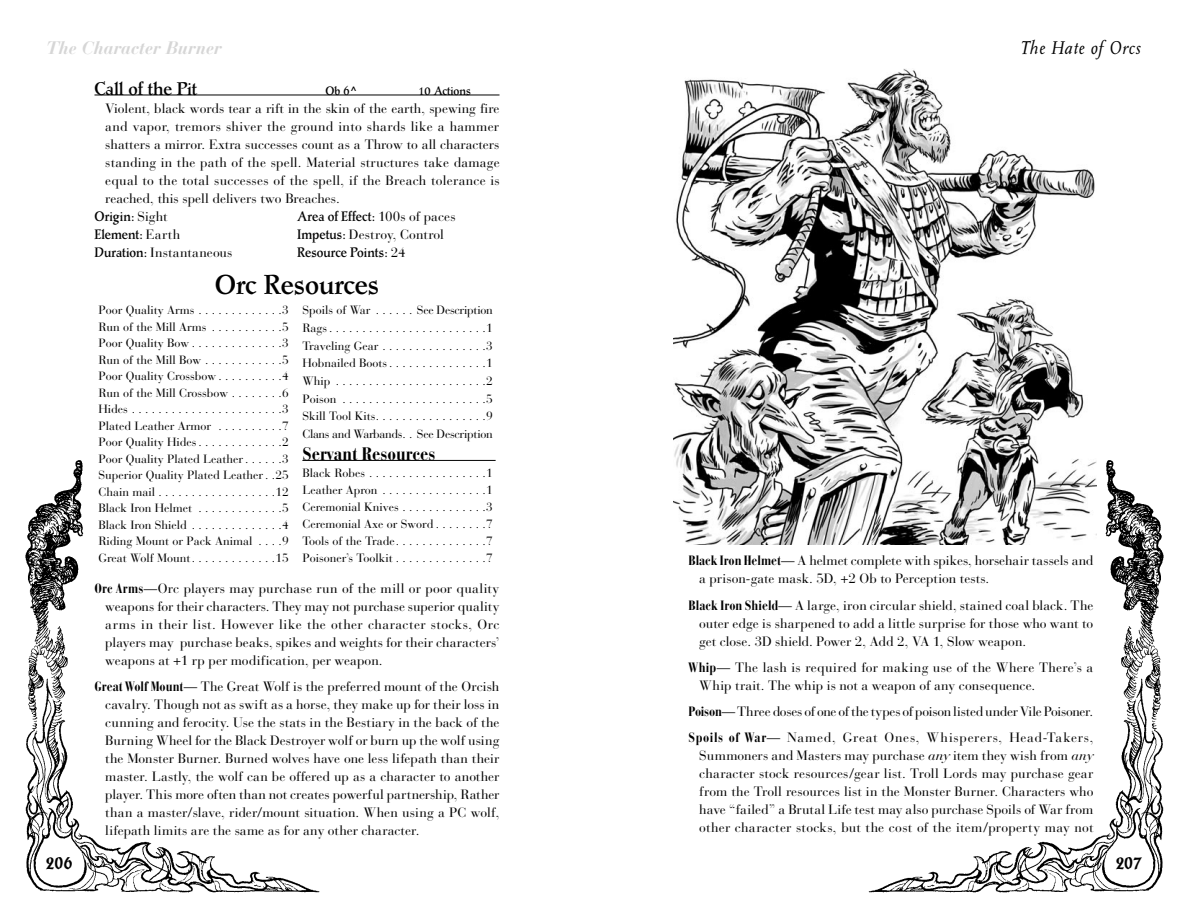
<style>
.page{position:relative;width:1188px;height:918px;background:#fff}
.page>*{position:absolute;margin:0;border:0;box-sizing:border-box;transform-origin:0 0}
.t1{font:500 27px "Post Mediaeval";color:#000}
.t2{font:18px "Bauer Bodoni Bold Italic Os F";color:#d6d6d6}
.t3{font:700 condensed 18px "Bauer Bodoni";color:#000}
.t4{font:italic 18px "Post Mediaeval";letter-spacing:.05em;color:#000}
.t5{font:500 18px "Post Mediaeval";letter-spacing:-.005em;color:#000}
.t6{font:500 18px "Post Antiqua BE";color:#000}
.t7{font:13.5px/18px "Bauer Bodoni";letter-spacing:.005em;color:#000;text-align:justify}
.t8{font:500 13.5px "Post Mediaeval";letter-spacing:.005em;color:#000;scale:.95 1}
.t9{font:12px/16.5px "Bauer Bodoni";color:#000;text-align:justify}
.t10{font:500 12px "Post Mediaeval";letter-spacing:-.005em;color:#000;scale:.95 1}
.s1{font-family:"Bauer Bodoni";font-weight:400}
.s2{font-family:"Post Mediaeval";font-weight:500}
.s3{font-weight:700;font-stretch:condensed}
.s4{font-style:italic}
</style>
<div class="page">
<img style="left:25px;top:460px;width:295px;height:433px">
<img style="left:786px;top:460px;width:378px;height:433px">
<hr style="left:94px;top:95px;width:406px;height:1px;background:#000">
<div style="left:93px;top:300px;width:408px;height:267px;background:#fff"></div>
<hr style="left:302px;top:460px;width:194px;height:1px;background:#000">
<img style="left:674px;top:69px;width:422px;height:475px">
<h2 class="t2" style="left:46px;top:37px;width:177px">The Character Burner</h2>
<h2 class="t5" style="left:94px;top:78px;width:104px">Call of the Pit</h2>
<p class="t10" style="left:326px;top:84px;width:36px">Ob 6^</p>
<p class="t10" style="left:418px;top:84px;width:57px">10 Actions</p>
<p class="t7" style="left:105px;top:99px;width:396px">Violent, black words tear a rift in the skin of the earth, spewing fire and vapor, tremors shiver the ground into shards like a hammer shatters a mirror. Extra successes count as a Throw to all characters standing in the path of the spell. Material structures take damage equal to the total successes of the spell, if the Breach tolerance is reached, this spell delivers two Breaches.</p>
<p class="t8" style="left:94px;top:208px;width:79px">Origin: <span class="s1">Sight</span></p>
<p class="t8" style="left:297px;top:208px;width:168px">Area of Effect: <span class="s1">100s of paces</span></p>
<p class="t8" style="left:94px;top:226px;width:92px">Element: <span class="s1">Earth</span></p>
<p class="t7" style="left:297px;top:225px;width:149px"><span class="s2">Impetus:</span> Destroy, Control</p>
<p class="t7" style="left:94px;top:243px;width:140px"><span class="s2">Duration:</span> Instantaneous</p>
<p class="t8" style="left:297px;top:244px;width:116px">Resource Points: <span class="s1">24</span></p>
<h1 class="t1" style="left:215px;top:269px;width:166px">Orc Resources</h1>
<p class="t9" style="left:98px;top:302px;width:192px">Poor Quality Arms . . . . . . . . . . . . .3<br>Run of the Mill Arms . . . . . . . . . . .5<br>Poor Quality Bow . . . . . . . . . . . . . .3<br>Run of the Mill Bow . . . . . . . . . . . .5<br>Poor Quality Crossbow . . . . . . . . . .4<br>Run of the Mill Crossbow . . . . . . . .6<br>Hides . . . . . . . . . . . . . . . . . . . . . . .3<br>Plated Leather Armor . . . . . . . . . .7<br>Poor Quality Hides . . . . . . . . . . . . .2<br>Poor Quality Plated Leather . . . . . .3<br>Superior Quality Plated Leather . .25<br>Chain mail . . . . . . . . . . . . . . . . . .12<br>Black Iron Helmet . . . . . . . . . . . . .5<br>Black Iron Shield . . . . . . . . . . . . . .4<br>Riding Mount or Pack Animal . . . .9<br>Great Wolf Mount . . . . . . . . . . . . .15</p>
<p class="t9" style="left:302px;top:301px;width:192px;line-height:17.7px">Spoils of War . . . . . . See Description Rags . . . . . . . . . . . . . . . . . . . . . . . .1<br>Traveling Gear . . . . . . . . . . . . . . . .3<br>Hobnailed Boots . . . . . . . . . . . . . . .1<br>Whip . . . . . . . . . . . . . . . . . . . . . . .2<br>Poison . . . . . . . . . . . . . . . . . . . . . .5<br>Skill Tool Kits . . . . . . . . . . . . . . . . .9<br>Clans and Warbands . . See Description</p>
<h2 class="t3" style="left:302px;top:443px;width:134px">Servant Resources</h2>
<p class="t9" style="left:302px;top:465px;width:192px;line-height:17px">Black Robes . . . . . . . . . . . . . . . . . .1<br>Leather Apron . . . . . . . . . . . . . . . .1<br>Ceremonial Knives . . . . . . . . . . . . .3<br>Ceremonial Axe or Sword . . . . . . . .7<br>Tools of the Trade . . . . . . . . . . . . . .7<br>Poisoner’s Toolkit . . . . . . . . . . . . . .7</p>
<p class="t7" style="left:105px;top:580px;width:396px;text-indent:-11px"><span class="s3">Orc Arms</span>—Orc players may purchase run of the mill or poor quality weapons for their characters. They may not purchase superior quality arms in their list. However like the other character stocks, Orc players may purchase beaks, spikes and weights for their characters’ weapons at +1 rp per modification, per weapon.</p>
<p class="t7" style="left:105px;top:678px;width:396px;text-indent:-11px"><span class="s3">Great Wolf Mount</span>— The Great Wolf is the preferred mount of the Orcish cavalry. Though not as swift as a horse, they make up for their loss in cunning and ferocity. Use the stats in the Bestiary in the back of the Burning Wheel for the Black Destroyer wolf or burn up the wolf using the Monster Burner. Burned wolves have one less lifepath than their master. Lastly, the wolf can be offered up as a character to another player. This more often than not creates powerful partnership, Rather than a master/slave, rider/mount situation. When using a PC wolf, lifepath limits are the same as for any other character.</p>
<h2 class="t4" style="left:1021px;top:37px;width:121px">The Hate of Orcs</h2>
<p class="t7" style="left:699px;top:552px;width:396px;text-indent:-11px"><span class="s3">Black Iron Helmet</span>— A helmet complete with spikes, horsehair tassels and a prison-gate mask. 5D, +2 Ob to Perception tests.</p>
<p class="t7" style="left:699px;top:596px;width:396px;text-indent:-11px"><span class="s3">Black Iron Shield</span>— A large, iron circular shield, stained coal black. The outer edge is sharpened to add a little surprise for those who want to get close. 3D shield. Power 2, Add 2, VA 1, Slow weapon.</p>
<p class="t7" style="left:699px;top:658px;width:396px;text-indent:-11px"><span class="s3">Whip</span>— The lash is required for making use of the Where There’s a<br>Whip trait. The whip is not a weapon of any consequence.</p>
<p class="t7" style="left:688px;top:698px;width:406px;line-height:26.1px"><span class="s3">Poison</span>— Three doses of one of the types of poison listed under Vile Poisoner.<br><span class="s3">Spoils of War</span>— Named, Great Ones, Whisperers, Head-Takers,</p>
<p class="t7" style="left:699px;top:746px;width:396px">Summoners and Masters may purchase <span class="s4">any</span> item they wish from <span class="s4">any </span>character stock resources/gear list. Troll Lords may purchase gear from the Troll resources list in the Monster Burner. Characters who have “failed” a Brutal Life test may also purchase Spoils of War from other character stocks, but the cost of the item/property may not</p>
<h2 class="t6" style="left:46px;top:853px;width:28px">206</h2>
<h2 class="t6" style="left:1116px;top:853px;width:28px">207</h2>
</div>
